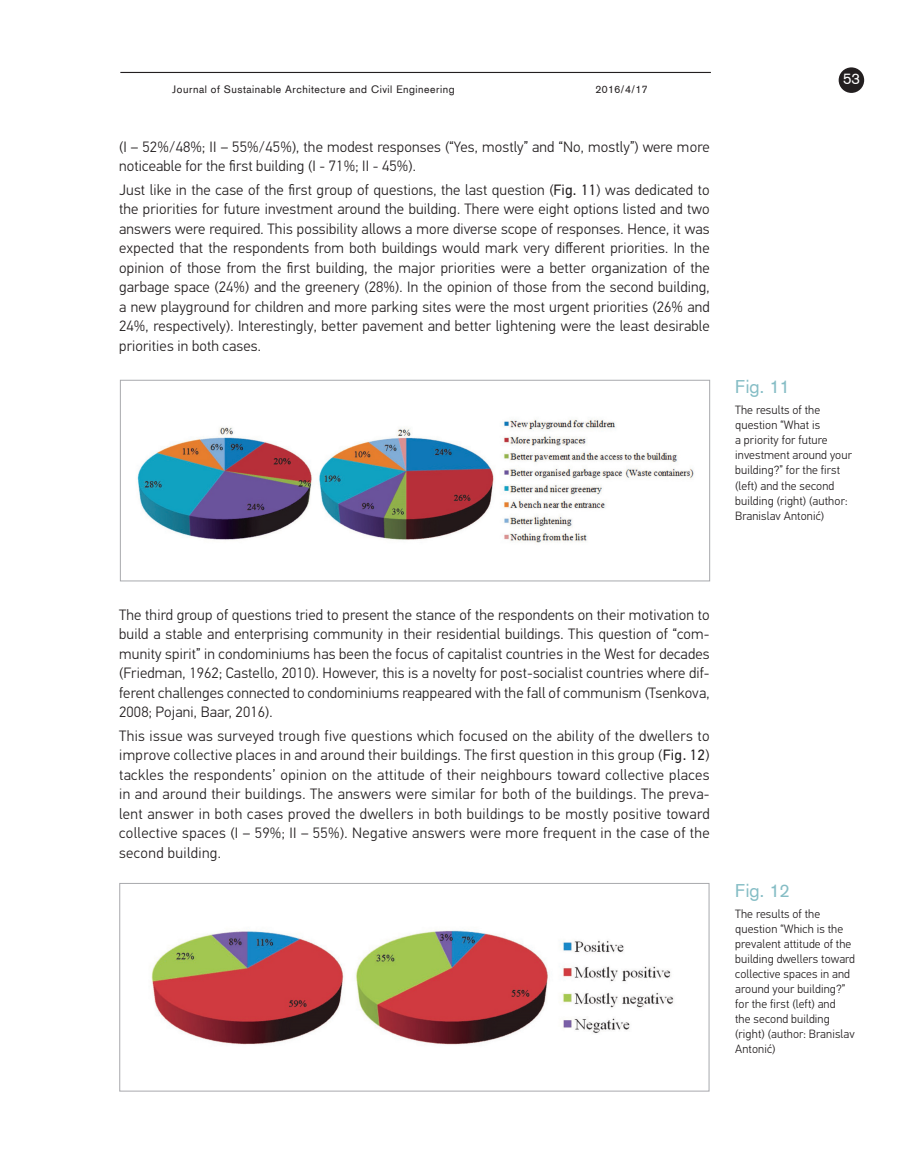
<style>
.page{position:relative;width:919px;height:1174px;background:#fff}
.page>*{position:absolute;margin:0;border:0;box-sizing:border-box;transform-origin:0 0}
.FIG_pavadinimas{font:18px "Akzidenz Grotesk";color:#85bdc5}
.pagrindinis{font:300 15px/19.5px "PF Din Text Pro";letter-spacing:.01em;color:#231f20;text-align:justify}
.t1{font:15px "Akzidenz Grotesk";color:#fff}
.FIG_tekstas{font:300 12px/15px "PF Din Text Pro";letter-spacing:.01em;color:#231f20}
.t2{font:10.5px "Akzidenz Grotesk";letter-spacing:.05em;color:#231f20}
.s1{font-weight:400}
</style>
<div class="page">
<hr style="left:120px;top:72px;width:590px;height:1px;background:#231f20">
<div style="left:838px;top:67px;width:26px;height:26px;background:#231f20;border-radius:50%"></div>
<img style="left:137px;top:419px;width:557px;height:124px">
<div style="left:120px;top:380px;width:590px;height:201px;border:1px solid #a8a9ad"></div>
<img style="left:151px;top:930px;width:523px;height:115px">
<div style="left:119px;top:883px;width:590px;height:208px;border:1px solid #a8a9ad"></div>
<p class="t2" style="left:172px;top:83px;width:284px">Journal of Sustainable Architecture and Civil Engineering</p>
<p class="t2" style="left:595px;top:83px;width:54px">2016/4/17</p>
<p class="pagrindinis" style="left:119px;top:137px;width:592px">(I – 52%/48%; II – 55%/45%), the modest responses (“Yes, mostly” and “No, mostly”) were more noticeable for the first building (I - 71%; II - 45%).</p>
<p class="pagrindinis" style="left:119px;top:180px;width:592px">Just like in the case of the first group of questions, the last question (<span class="s1">Fig. 11</span>) was dedicated to the priorities for future investment around the building. There were eight options listed and two answers were required. This possibility allows a more diverse scope of responses. Hence, it was expected that the respondents from both buildings would mark very different priorities. In the opinion of those from the first building, the major priorities were a better organization of the garbage space (24%) and the greenery (28%). In the opinion of those from the second building, a new playground for children and more parking sites were the most urgent priorities (26% and 24%, respectively). Interestingly, better pavement and better lightening were the least desirable priorities in both cases.</p>
<p class="t1" style="left:843px;top:69px;width:18px">53</p>
<p class="FIG_pavadinimas" style="left:735px;top:375px;width:56px">Fig. 11</p>
<p class="FIG_tekstas" style="left:735px;top:403px;width:118px">The results of the question “What is<br>a priority for future investment around your building?” for the first (left) and the second building (right) (author:<br>Branislav Antonić)</p>
<p class="pagrindinis" style="left:119px;top:605px;width:592px">The third group of questions tried to present the stance of the respondents on their motivation to build a stable and enterprising community in their residential buildings. This question of “com&shy;munity spirit” in condominiums has been the focus of capitalist countries in the West for decades (Friedman, 1962; Castello, 2010). However, this is a novelty for post-socialist countries where dif&shy;ferent challenges connected to condominiums reappeared with the fall of communism (Tsenkova, 2008; Pojani, Baar, 2016).</p>
<p class="pagrindinis" style="left:119px;top:726px;width:592px">This issue was surveyed trough five questions which focused on the ability of the dwellers to improve collective places in and around their buildings. The first question in this group (<span class="s1">Fig. 12</span>) tackles the respondents’ opinion on the attitude of their neighbours toward collective places in and around their buildings. The answers were similar for both of the buildings. The preva&shy;lent answer in both cases proved the dwellers in both buildings to be mostly positive toward collective spaces (I – 59%; II – 55%). Negative answers were more frequent in the case of the second building.</p>
<p class="FIG_pavadinimas" style="left:735px;top:878px;width:56px">Fig. 12</p>
<p class="FIG_tekstas" style="left:735px;top:906px;width:121px">The results of the question “Which is the prevalent attitude of the building dwellers toward collective spaces in and around your building?” for the first (left) and<br>the second building (right) (author: Branislav<br>Antonić)</p>
</div>
